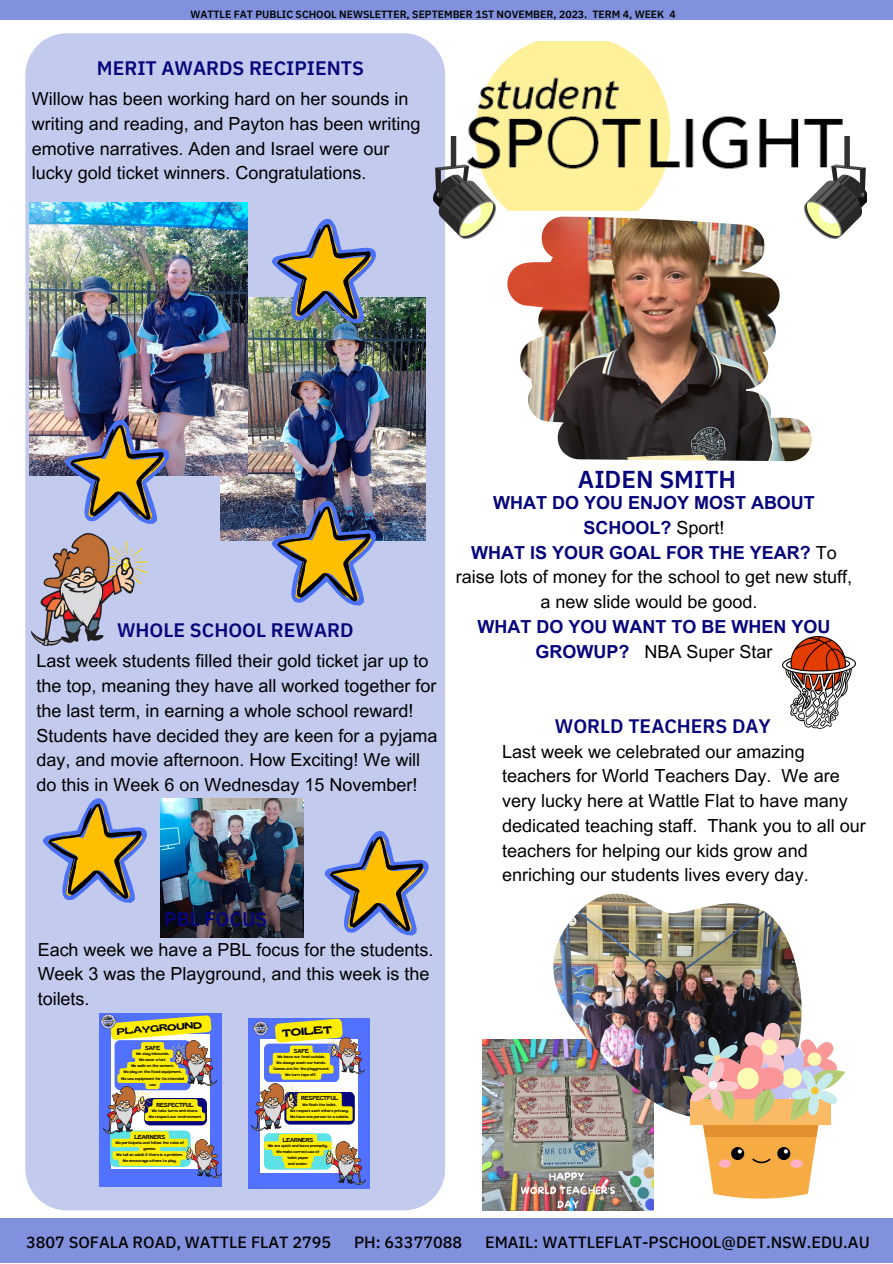
<style>
.page{position:relative;width:893px;height:1264px;background:#fff}
.page>*{position:absolute;margin:0;border:0;box-sizing:border-box;transform-origin:0 0}
.t1{font:600 24.3px "IBM Plex Sans Thai";color:#06057b}
.t2{font:600 19.5px "IBM Plex Sans Thai";color:#06057b}
.t3{font:18px/24.8px "Arial MT Pro";color:#000}
.t4{font:700 18px/24.8px "Arial MT Pro";color:#06057b;text-align:center}
.t5{font:500 16.2px "IBM Plex Sans Thai";color:#000}
.t6{font:600 10.5px "IBM Plex Sans Thai";color:#000}
.t7{font:expanded 10.35px "Gliker";color:#000}
.t8{font:expanded 9.15px "Gliker";color:#000}
.t9{font:5.85px "Gliker";color:#000}
.t10{font:5.7px "Gliker";color:#000}
.t11{font:3.75px/6px "Gliker";color:#000;text-align:center}
.s1{font-weight:400;color:#000}
.s2{font-weight:700;color:#06057b}
</style>
<div class="page">
<div style="left:0;top:1218px;width:892px;height:44px;background:#8191dd"></div>
<div style="left:0;top:0;width:892px;height:20px;background:#8191dd"></div>
<div style="left:25px;top:33px;width:420px;height:1177px;background:#c2caee"></div>
<img style="left:433px;top:137px;width:63px;height:101px">
<img style="left:804px;top:137px;width:62px;height:101px">
<img style="left:464px;top:41px;width:379px;height:170px">
<img style="left:507px;top:216px;width:304px;height:245px">
<img style="left:221px;top:298px;width:204px;height:243px">
<img style="left:29px;top:202px;width:219px;height:273px">
<img style="left:64px;top:419px;width:105px;height:105px">
<img style="left:270px;top:501px;width:106px;height:104px">
<img style="left:270px;top:219px;width:106px;height:104px">
<img style="left:483px;top:1039px;width:170px;height:171px">
<img style="left:553px;top:893px;width:248px;height:225px">
<svg style="left:682px;top:1022px;width:163px;height:176px"></svg>
<div style="left:718px;top:1159px;width:13px;height:8px;background:#ffb2c3;border-radius:50%"></div>
<div style="left:790px;top:1159px;width:12px;height:8px;background:#ffb2c3;border-radius:50%"></div>
<img style="left:32px;top:533px;width:114px;height:112px">
<div style="left:248px;top:1017px;width:122px;height:172px;background:#5271ff"></div>
<div style="left:260px;top:1039px;width:98px;height:133px;background:#fff"></div>
<img style="left:253px;top:1021px;width:16px;height:15px">
<svg style="left:264px;top:1043px;width:75px;height:39px"></svg>
<svg style="left:269px;top:1018px;width:74px;height:61px;background:#d5cf4a"></svg>
<img style="left:327px;top:1037px;width:37px;height:36px">
<svg style="left:299px;top:1092px;width:56px;height:32px"></svg>
<svg style="left:299px;top:1092px;width:53px;height:28px"></svg>
<img style="left:251px;top:1083px;width:48px;height:47px">
<svg style="left:266px;top:1168px;width:55px;height:1px"></svg>
<svg style="left:264px;top:1133px;width:67px;height:35px;background:#cce94b"></svg>
<img style="left:321px;top:1141px;width:44px;height:43px">
<div style="left:100px;top:1013px;width:122px;height:173px;background:#5271ff"></div>
<svg style="left:112px;top:1034px;width:98px;height:135px"></svg>
<img style="left:100px;top:1014px;width:12px;height:15px">
<svg style="left:110px;top:1130px;width:81px;height:36px"></svg>
<svg style="left:112px;top:1131px;width:76px;height:34px;background:#dbea31"></svg>
<svg style="left:110px;top:1015px;width:101px;height:74px"></svg>
<svg style="left:151px;top:1098px;width:56px;height:27px"></svg>
<svg style="left:151px;top:1099px;width:54px;height:22px"></svg>
<img style="left:170px;top:1040px;width:47px;height:45px">
<img style="left:103px;top:1086px;width:48px;height:47px">
<img style="left:182px;top:1139px;width:39px;height:38px">
<img style="left:161px;top:798px;width:143px;height:139px">
<img style="left:782px;top:636px;width:73px;height:92px">
<svg style="left:41px;top:798px;width:106px;height:104px;background:#a8a29a"></svg>
<svg style="left:323px;top:831px;width:106px;height:104px;background:#a8a29a"></svg>
<p class="t6" style="left:190px;top:8px;width:486px">WATTLE FAT PUBLIC SCHOOL NEWSLETTER, SEPTEMBER 1ST NOVEMBER, 2023. TERM 4, WEEK 4</p>
<p class="t2" style="left:97px;top:57px;width:269px">MERIT AWARDS RECIPIENTS</p>
<p class="t3" style="left:32px;top:89px;width:390px">Willow has been working hard on her sounds in writing and reading, and Payton has been writing emotive narratives. Aden and Israel were our lucky gold ticket winners. Congratulations.</p>
<p class="t2" style="left:117px;top:619px;width:238px">WHOLE SCHOOL REWARD</p>
<p class="t3" style="left:37px;top:651px;width:402px">Last week students filled their gold ticket jar up to the top, meaning they have all worked together for the last term, in earning a whole school reward!<br>Students have decided they are keen for a pyjama day, and movie afternoon. How Exciting! We will do this in Week 6 on Wednesday 15 November!</p>
<p class="t2" style="left:164px;top:907px;width:105px">PBL FOCUS</p>
<p class="t3" style="left:38px;top:939px;width:397px">Each week we have a PBL focus for the students.<br>Week 3 was the Playground, and this week is the toilets.</p>
<p class="t8" style="left:116px;top:1026px;width:87px;rotate:-5deg">PLAYGROUND</p>
<p class="t9" style="left:145px;top:1044px;width:17px">SAFE</p>
<p class="t11" style="left:136px;top:1050px;width:35px">We stay inbounds.</p>
<p class="t11" style="left:139px;top:1056px;width:28px">We wear a hat.</p>
<p class="t11" style="left:131px;top:1062px;width:45px">We walk on the cement.</p>
<p class="t11" style="left:121px;top:1068px;width:64px">We play on the fixed equipment.<br>We use equipment for its intended use</p>
<p class="t11" style="left:152px;top:1107px;width:48px">We take turns and share.</p>
<p class="t11" style="left:149px;top:1113px;width:54px">We respect our environment</p>
<p class="t9" style="left:134px;top:1133px;width:32px">LEARNERS</p>
<p class="t11" style="left:115px;top:1139px;width:70px">We participate and follow the rules of games.</p>
<p class="t11" style="left:116px;top:1151px;width:68px">We tell an adult if there is a problem.<br>We encourage others to play.</p>
<p class="t9" style="left:156px;top:1100px;width:39px">RESPECTFUL</p>
<p class="t7" style="left:281px;top:1027px;width:51px;rotate:-5deg">TOILET</p>
<p class="t10" style="left:294px;top:1047px;width:17px">SAFE</p>
<p class="t11" style="left:277px;top:1053px;width:49px">We leave our food outside.</p>
<p class="t11" style="left:273px;top:1059px;width:57px">We always wash our hands.<br>Games are for the playground.<br>We turn taps off.</p>
<p class="t11" style="left:302px;top:1101px;width:36px">We flush the toilet.</p>
<p class="t11" style="left:290px;top:1107px;width:60px;text-align:left">We respect each others privacy.<br>We have one person to a cubicle.</p>
<p class="t10" style="left:283px;top:1135px;width:32px">LEARNERS</p>
<p class="t11" style="left:268px;top:1142px;width:61px">We are quick and leave promptly.<br>We make correct use of</p>
<p class="t11" style="left:287px;top:1154px;width:23px">toilet paper</p>
<p class="t11" style="left:288px;top:1160px;width:21px">and water.</p>
<p class="t10" style="left:301px;top:1094px;width:39px">RESPECTFUL</p>
<p class="t1" style="left:578px;top:465px;width:160px">AIDEN SMITH</p>
<p class="t4" style="left:493px;top:492px;width:323px">WHAT DO YOU ENJOY MOST ABOUT<br>SCHOOL? <span class="s1">Sport!</span></p>
<p class="t3" style="left:456px;top:542px;width:397px;text-align:center"><span class="s2">WHAT IS YOUR GOAL FOR THE YEAR?</span> To raise lots of money for the school to get new stuff, a new slide would be good.</p>
<p class="t4" style="left:477px;top:616px;width:354px">WHAT DO YOU WANT TO BE WHEN YOU<br>GROWUP? <span class="s1">NBA Super Star</span></p>
<p class="t2" style="left:555px;top:714px;width:217px">WORLD TEACHERS DAY</p>
<p class="t3" style="left:502px;top:741px;width:365px">Last week we celebrated our amazing teachers for World Teachers Day. We are very lucky here at Wattle Flat to have many dedicated teaching staff. Thank you to all our teachers for helping our kids grow and enriching our students lives every day.</p>
<p class="t5" style="left:26px;top:1232px;width:306px">3807 SOFALA ROAD, WATTLE FLAT 2795</p>
<p class="t5" style="left:354px;top:1232px;width:110px">PH: 63377088</p>
<p class="t5" style="left:485px;top:1232px;width:386px">EMAIL: WATTLEFLAT-PSCHOOL@DET.NSW.EDU.AU</p>
</div>
